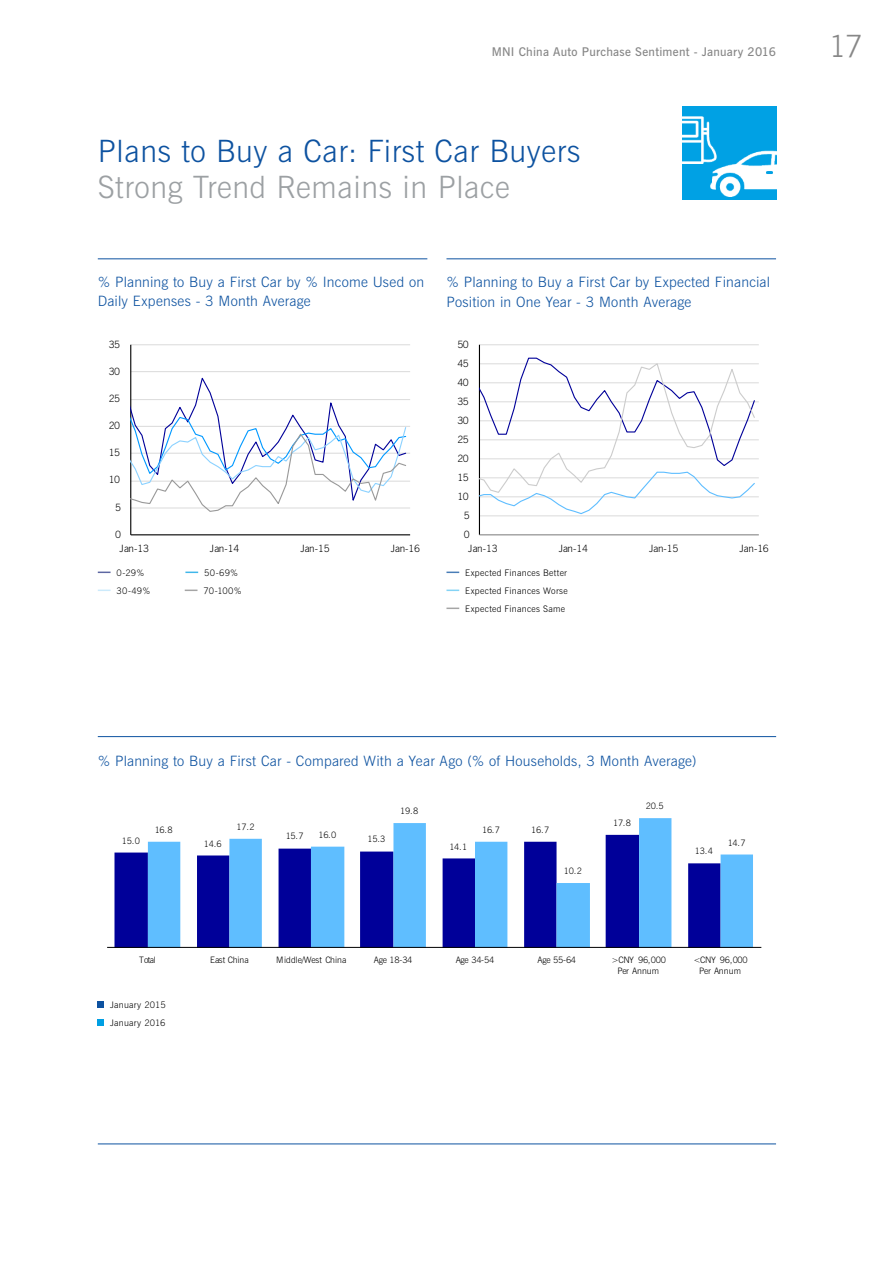
<style>
.page{position:relative;width:893px;height:1263px;background:#fff}
.page>*{position:absolute;margin:0;border:0;box-sizing:border-box;transform-origin:0 0}
.t1{font:30.75px "News Gothic Lt BT";letter-spacing:.02em;color:#0d52a0}
.t2{font:30.75px "News Gothic Lt BT";letter-spacing:.02em;color:#9ca0a3}
.t3{font:30.75px "News Gothic Lt BT";color:#878787}
.t4{font:14.25px/19.5px "News Gothic Lt BT";letter-spacing:.015em;color:#0d52a0}
.t5{font:12px "News Gothic Dm BT";letter-spacing:.02em;color:#878787}
.t6{font:10.05px "News Gothic Lt BT";letter-spacing:-.04em;color:#000}
.t7{font:9px/18px "News Gothic Lt BT";letter-spacing:.03em;color:#000;text-align:justify}
.t8{font:8.85px/11.9px "News Gothic Lt BT";letter-spacing:-.04em;color:#000;text-align:center}
.t9{font:8.85px "News Gothic Lt BT";letter-spacing:.01em;color:#000}
.t10{font:8.85px "News Gothic Lt BT";letter-spacing:.005em;color:#000}
</style>
<div class="page">
<hr style="left:131px;top:507px;width:279px;height:2px;background:#dedede">
<hr style="left:131px;top:481px;width:279px;height:1px;background:#dedede">
<hr style="left:131px;top:453px;width:279px;height:1px;background:#dedede">
<hr style="left:131px;top:426px;width:279px;height:1px;background:#dedede">
<hr style="left:131px;top:399px;width:279px;height:1px;background:#dedede">
<hr style="left:131px;top:371px;width:279px;height:1px;background:#dedede">
<hr style="left:131px;top:344px;width:279px;height:1px;background:#dedede">
<hr style="left:130px;top:345px;width:1px;height:190px;background:#000">
<hr style="left:131px;top:534px;width:279px;height:1px;background:#000">
<svg style="left:131px;top:397px;width:276px;height:139px"></svg>
<hr style="left:98px;top:259px;width:329px;height:1px;background:#0d52a0">
<hr style="left:479px;top:515px;width:280px;height:1px;background:#dedede">
<hr style="left:479px;top:496px;width:280px;height:1px;background:#dedede">
<hr style="left:479px;top:477px;width:280px;height:1px;background:#dedede">
<hr style="left:479px;top:458px;width:280px;height:1px;background:#dedede">
<hr style="left:479px;top:439px;width:280px;height:1px;background:#dedede">
<hr style="left:479px;top:420px;width:280px;height:1px;background:#dedede">
<hr style="left:479px;top:401px;width:280px;height:1px;background:#dedede">
<hr style="left:479px;top:382px;width:280px;height:1px;background:#dedede">
<hr style="left:479px;top:363px;width:280px;height:1px;background:#dedede">
<hr style="left:479px;top:344px;width:280px;height:1px;background:#dedede">
<hr style="left:479px;top:345px;width:1px;height:190px;background:#000">
<hr style="left:479px;top:534px;width:280px;height:1px;background:#868686">
<svg style="left:479px;top:362px;width:277px;height:174px"></svg>
<hr style="left:446px;top:259px;width:330px;height:1px;background:#0d52a0">
<img style="left:682px;top:106px;width:94px;height:94px">
<svg style="left:446px;top:572px;width:13px;height:1px"></svg>
<svg style="left:446px;top:590px;width:13px;height:1px"></svg>
<svg style="left:446px;top:608px;width:13px;height:1px"></svg>
<svg style="left:98px;top:572px;width:13px;height:1px"></svg>
<svg style="left:185px;top:572px;width:13px;height:1px"></svg>
<svg style="left:98px;top:590px;width:13px;height:1px"></svg>
<svg style="left:185px;top:590px;width:12px;height:1px"></svg>
<hr style="left:98px;top:1143px;width:678px;height:1px;background:#0d52a0">
<svg style="left:114px;top:842px;width:34px;height:105px;background:#1d1ea4"></svg>
<svg style="left:148px;top:818px;width:605px;height:129px"></svg>
<hr style="left:107px;top:947px;width:654px;height:1px;background:#000">
<hr style="left:98px;top:736px;width:678px;height:1px;background:#0d52a0">
<svg style="left:98px;top:1002px;width:6px;height:6px"></svg>
<svg style="left:98px;top:1020px;width:6px;height:6px"></svg>
<p class="t5" style="left:492px;top:44px;width:286px">MNI China Auto Purchase Sentiment - January 2016</p>
<h1 class="t1" style="left:98px;top:132px;width:484px">Plans to Buy a Car: First Car Buyers</h1>
<h1 class="t2" style="left:98px;top:168px;width:413px">Strong Trend Remains in Place</h1>
<p class="t4" style="left:98px;top:272px;width:328px">% Planning to Buy a First Car by % Income Used on<br>Daily Expenses - 3 Month Average</p>
<p class="t4" style="left:446px;top:272px;width:325px">% Planning to Buy a First Car by Expected Financial<br>Position in One Year - 3 Month Average</p>
<p class="t6" style="left:109px;top:338px;width:13px">35</p>
<p class="t6" style="left:457px;top:338px;width:13px">50</p>
<p class="t6" style="left:109px;top:365px;width:13px">30</p>
<p class="t6" style="left:457px;top:357px;width:13px">45</p>
<p class="t6" style="left:457px;top:376px;width:13px">40</p>
<p class="t6" style="left:109px;top:392px;width:13px">25</p>
<p class="t6" style="left:457px;top:395px;width:13px">35</p>
<p class="t6" style="left:109px;top:419px;width:13px">20</p>
<p class="t6" style="left:457px;top:414px;width:13px">30</p>
<p class="t6" style="left:457px;top:433px;width:13px">25</p>
<p class="t6" style="left:109px;top:446px;width:13px">15</p>
<p class="t6" style="left:457px;top:452px;width:13px">20</p>
<p class="t6" style="left:109px;top:473px;width:13px">10</p>
<p class="t6" style="left:457px;top:471px;width:13px">15</p>
<p class="t6" style="left:457px;top:490px;width:13px">10</p>
<p class="t6" style="left:115px;top:501px;width:7px">5</p>
<p class="t6" style="left:464px;top:509px;width:7px">5</p>
<p class="t6" style="left:115px;top:528px;width:7px">0</p>
<p class="t6" style="left:464px;top:528px;width:7px">0</p>
<p class="t6" style="left:120px;top:542px;width:31px">Jan-13</p>
<p class="t6" style="left:210px;top:542px;width:31px">Jan-14</p>
<p class="t6" style="left:300px;top:542px;width:31px">Jan-15</p>
<p class="t6" style="left:391px;top:542px;width:31px">Jan-16</p>
<p class="t6" style="left:468px;top:542px;width:31px">Jan-13</p>
<p class="t6" style="left:559px;top:542px;width:31px">Jan-14</p>
<p class="t6" style="left:649px;top:542px;width:31px">Jan-15</p>
<p class="t6" style="left:739px;top:542px;width:31px">Jan-16</p>
<p class="t7" style="left:116px;top:564px;width:30px">0-29%</p>
<p class="t7" style="left:204px;top:564px;width:36px">50-69%</p>
<p class="t7" style="left:116px;top:582px;width:35px">30-49%</p>
<p class="t7" style="left:203px;top:582px;width:40px">70-100%</p>
<p class="t7" style="left:465px;top:564px;width:104px">Expected Finances Better Expected Finances Worse Expected Finances Same</p>
<p class="t4" style="left:98px;top:752px;width:600px">% Planning to Buy a First Car - Compared With a Year Ago (% of Households, 3 Month Average)</p>
<p class="t8" style="left:155px;top:823px;width:20px">16.8</p>
<p class="t8" style="left:237px;top:821px;width:20px">17.2</p>
<p class="t8" style="left:122px;top:835px;width:20px">15.0</p>
<p class="t8" style="left:204px;top:837px;width:20px">14.6</p>
<p class="t8" style="left:318px;top:829px;width:20px">16.0</p>
<p class="t8" style="left:286px;top:830px;width:20px">15.7</p>
<p class="t8" style="left:368px;top:833px;width:20px">15.3</p>
<p class="t8" style="left:400px;top:805px;width:20px">19.8</p>
<p class="t8" style="left:449px;top:841px;width:20px">14.1</p>
<p class="t8" style="left:482px;top:824px;width:20px">16.7</p>
<p class="t8" style="left:531px;top:824px;width:20px">16.7</p>
<p class="t8" style="left:564px;top:865px;width:20px">10.2</p>
<p class="t8" style="left:613px;top:817px;width:20px">17.8</p>
<p class="t8" style="left:646px;top:800px;width:20px">20.5</p>
<p class="t8" style="left:695px;top:845px;width:20px">13.4</p>
<p class="t8" style="left:728px;top:837px;width:20px">14.7</p>
<p class="t8" style="left:139px;top:954px;width:18px">Total</p>
<p class="t10" style="left:210px;top:954px;width:40px">East China</p>
<p class="t9" style="left:276px;top:954px;width:72px">Middle/West China</p>
<p class="t8" style="left:374px;top:954px;width:40px">Age 18-34</p>
<p class="t8" style="left:456px;top:954px;width:40px">Age 34-54</p>
<p class="t8" style="left:538px;top:954px;width:40px">Age 55-64</p>
<p class="t8" style="left:612px;top:954px;width:56px">&gt;CNY 96,000<br>Per Annum</p>
<p class="t8" style="left:693px;top:954px;width:56px">&lt;CNY 96,000<br>Per Annum</p>
<p class="t7" style="left:110px;top:996px;width:57px">January 2015<br>January 2016</p>
<h1 class="t3" style="left:829px;top:26px;width:36px">17</h1>
</div>
